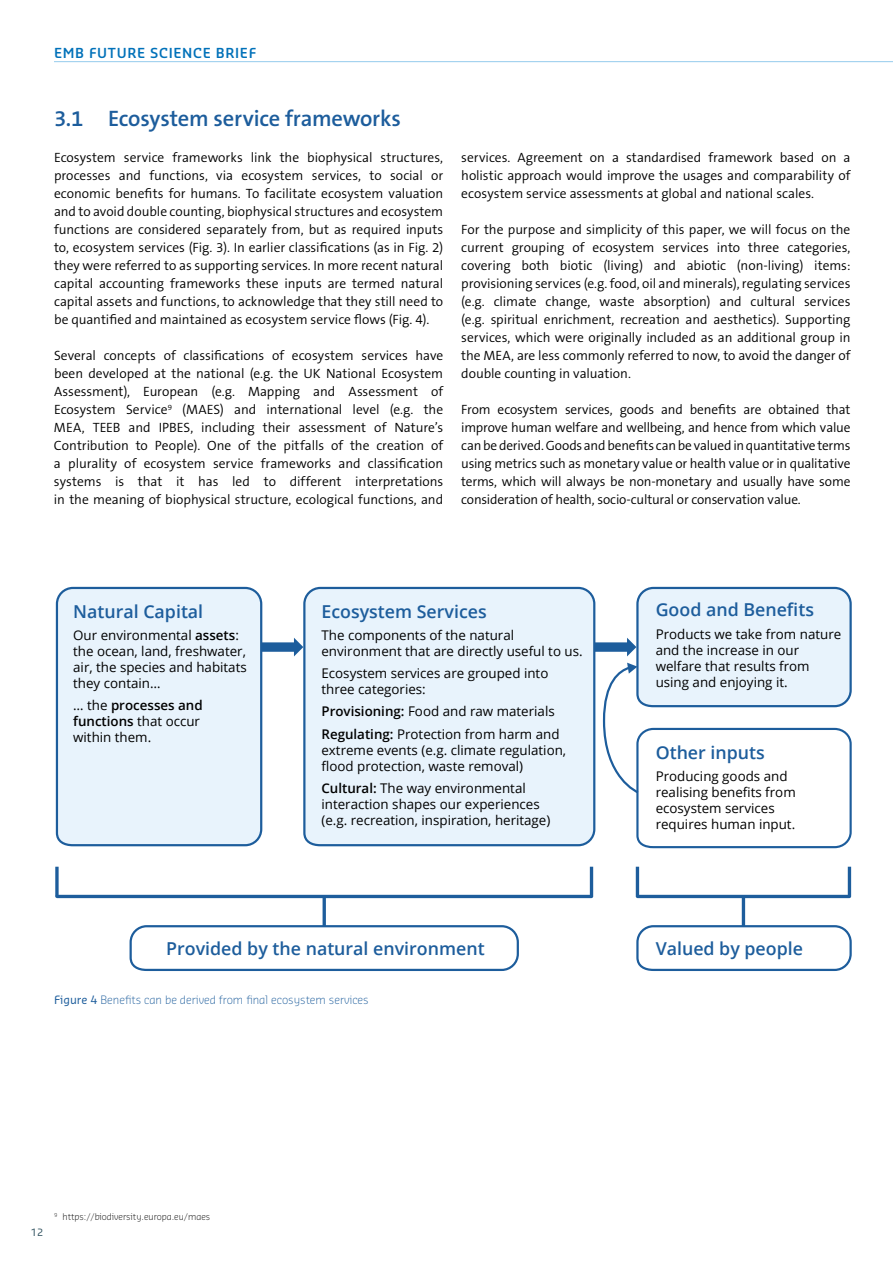
<style>
.page{position:relative;width:893px;height:1263px;background:#fff}
.page>*{position:absolute;margin:0;border:0;box-sizing:border-box;transform-origin:0 0}
.t1{font:600 22.5px "The Sans B6";letter-spacing:-.01em;color:#1d5d9c}
.t2{font:600 17.85px "Open Sans";color:#1d5d9c}
.t3{font:300 13.5px/18px "The Sans B4";letter-spacing:-.005em;color:#000;text-align:justify}
.t4{font:600 13.5px "Sansa Std";letter-spacing:.05em;color:#0071b9}
.t5{font:13.35px/16px "Open Sans";color:#000}
.t6{font:300 11.25px "Sansa Std";color:#1d5d9c}
.t7{font:9.9px "Sansa Std";color:#355663}
.t8{font:300 9px "Sansa Std";color:#000}
.s1{font-weight:600}
.s2{font-weight:400}
</style>
<div class="page">
<hr style="left:54px;top:61px;width:839px;height:1px;background:#95cbed">
<svg style="left:55px;top:587px;width:208px;height:260px;background:#dceaf6"></svg>
<svg style="left:261px;top:638px;width:41px;height:18px"></svg>
<div style="left:302px;top:587px;width:292px;height:260px;background:#e8f3fc"></div>
<svg style="left:636px;top:924px;width:216px;height:47px"></svg>
<svg style="left:129px;top:924px;width:390px;height:47px"></svg>
<hr style="left:323px;top:896px;width:3px;height:30px;background:#1d5d9c">
<hr style="left:57px;top:895px;width:534px;height:3px;background:#1d5d9c">
<svg style="left:55px;top:867px;width:4px;height:29px"></svg>
<hr style="left:590px;top:867px;width:3px;height:29px;background:#1d5d9c">
<hr style="left:742px;top:896px;width:3px;height:30px;background:#1d5d9c">
<hr style="left:637px;top:895px;width:212px;height:3px;background:#1d5d9c">
<hr style="left:636px;top:867px;width:3px;height:29px;background:#1d5d9c">
<hr style="left:848px;top:867px;width:3px;height:29px;background:#1d5d9c">
<svg style="left:594px;top:587px;width:258px;height:262px"></svg>
<p class="t4" style="left:54px;top:44px;width:204px">EMB FUTURE SCIENCE BRIEF</p>
<h1 class="t1" style="left:54px;top:107px;width:348px">3.1 Ecosystem service frameworks</h1>
<p class="t3" style="left:54px;top:149px;width:391px">Ecosystem service frameworks link the biophysical structures, processes and functions, via ecosystem services, to social or economic benefits for humans. To facilitate ecosystem valuation and to avoid double counting, biophysical structures and ecosystem functions are considered separately from, but as required inputs to, ecosystem services (Fig. 3). In earlier classifications (as in Fig. 2) they were referred to as supporting services. In more recent natural capital accounting frameworks these inputs are termed natural capital assets and functions, to acknowledge that they still need to be quantified and maintained as ecosystem service flows (Fig. 4).</p>
<p class="t3" style="left:54px;top:347px;width:391px">Several concepts of classifications of ecosystem services have been developed at the national (e.g. the UK National Ecosystem Assessment), European (e.g. Mapping and Assessment of Ecosystem Service<sup>9</sup> (MAES) and international level (e.g. the MEA, TEEB and IPBES, including their assessment of Nature’s Contribution to People). One of the pitfalls of the creation of a plurality of ecosystem service frameworks and classification systems is that it has led to different interpretations in the meaning of biophysical structure, ecological functions, and</p>
<p class="t3" style="left:461px;top:149px;width:391px">services. Agreement on a standardised framework based on a holistic approach would improve the usages and comparability of ecosystem service assessments at global and national scales.</p>
<p class="t3" style="left:461px;top:221px;width:391px">For the purpose and simplicity of this paper, we will focus on the current grouping of ecosystem services into three categories, covering both biotic (living) and abiotic (non-living) items: provisioning services (e.g. food, oil and minerals), regulating services (e.g. climate change, waste absorption) and cultural services (e.g. spiritual enrichment, recreation and aesthetics). Supporting services, which were originally included as an additional group in the MEA, are less commonly referred to now, to avoid the danger of double counting in valuation.</p>
<p class="t3" style="left:461px;top:401px;width:391px">From ecosystem services, goods and benefits are obtained that improve human welfare and wellbeing, and hence from which value can be derived. Goods and benefits can be valued in quantitative terms using metrics such as monetary value or health value or in qualitative terms, which will always be non-monetary and usually have some consideration of health, socio-cultural or conservation value.</p>
<h2 class="t2" style="left:73px;top:599px;width:132px">Natural Capital</h2>
<p class="t5" style="left:73px;top:627px;width:175px">Our environmental <span class="s1">assets</span>: the ocean, land, freshwater, air, the species and habitats they contain…</p>
<p class="t5" style="left:73px;top:697px;width:131px">… the <span class="s1">processes and functions</span> that occur within them.</p>
<h2 class="t2" style="left:321px;top:599px;width:167px">Ecosystem Services</h2>
<p class="t5" style="left:321px;top:627px;width:263px">The components of the natural environment that are directly useful to us.</p>
<p class="t5" style="left:321px;top:665px;width:228px">Ecosystem services are grouped into three categories:</p>
<p class="t5" style="left:321px;top:700px;width:240px;line-height:22.2px"><span class="s1">Provisioning:</span> Food and raw materials<br><span class="s1">Regulating:</span> Protection from harm and</p>
<p class="t5" style="left:321px;top:741px;width:246px">extreme events (e.g. climate regulation, flood protection, waste removal)</p>
<p class="t5" style="left:321px;top:780px;width:230px"><span class="s1">Cultural:</span> The way environmental interaction shapes our experiences (e.g. recreation, inspiration, heritage)</p>
<h2 class="t2" style="left:656px;top:598px;width:160px">Good and Benefits</h2>
<p class="t5" style="left:656px;top:625px;width:187px">Products we take from nature and the increase in our welfare that results from using and enjoying it.</p>
<h2 class="t2" style="left:656px;top:740px;width:111px">Other inputs</h2>
<p class="t5" style="left:656px;top:767px;width:142px">Producing goods and realising benefits from ecosystem services requires human input.</p>
<h2 class="t2" style="left:166px;top:936px;width:320px">Provided by the natural environment</h2>
<h2 class="t2" style="left:656px;top:936px;width:149px">Valued by people</h2>
<p class="t6" style="left:54px;top:993px;width:316px"><span class="s2">Figure 4</span> Benefits can be derived from final ecosystem services</p>
<p class="t7" style="left:31px;top:1226px;width:14px">12</p>
<p class="t8" style="left:54px;top:1211px;width:158px"><sup>9</sup> https://biodiversity.europa.eu/maes</p>
</div>
